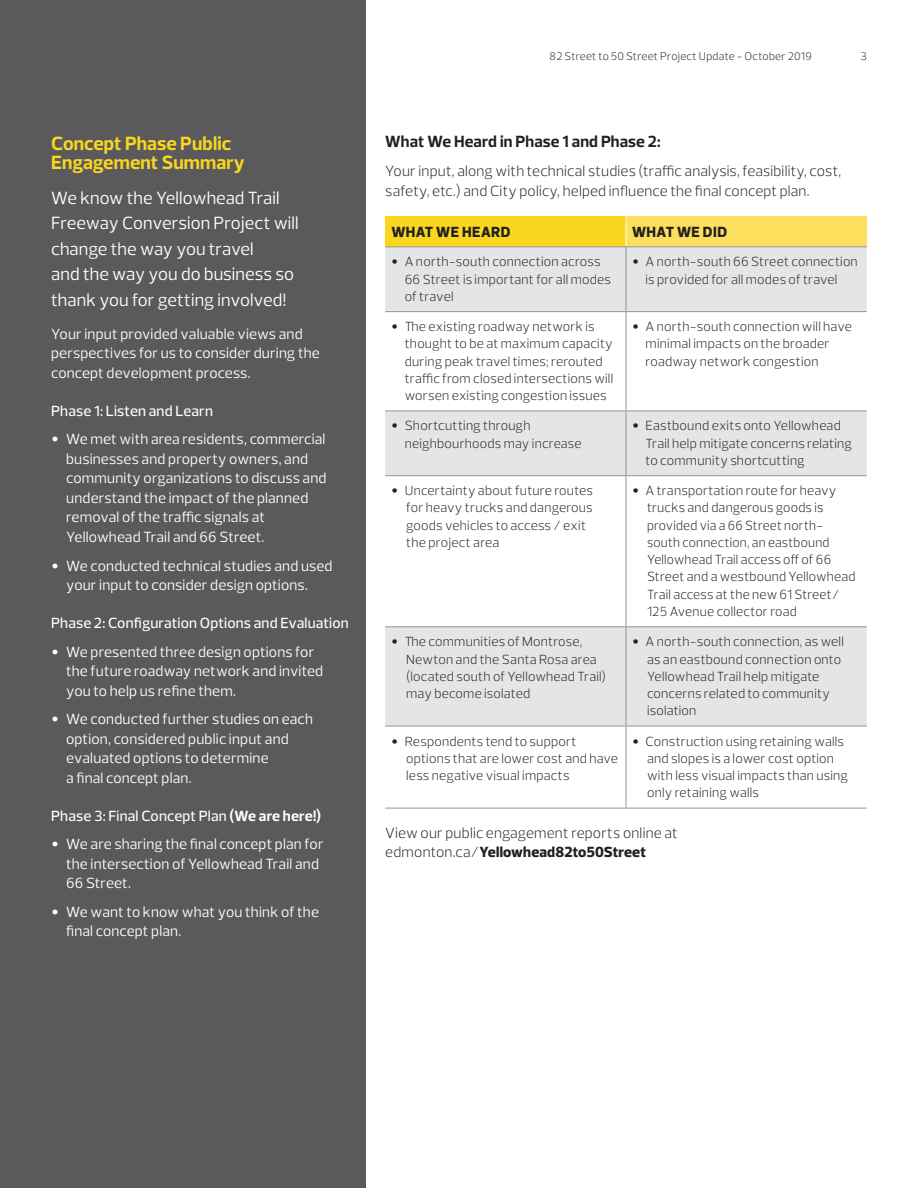
<style>
.page{position:relative;width:918px;height:1188px;background:#fff}
.page>*{position:absolute;margin:0;border:0;box-sizing:border-box;transform-origin:0 0}
.Body{font:700 19.5px/19.5px "Prelo";letter-spacing:.005em;color:#fad71f}
.Body-2{font:18px/25.5px "Prelo";color:#fff}
.Body-3{font:700 16.5px "Prelo";letter-spacing:.005em;color:#231f20}
.Body-4{font:15px/19.5px "Prelo";letter-spacing:.01em;color:#fff}
.Body-5{font:300 15px/19.5px "Prelo";letter-spacing:.01em;color:#231f20}
.Body-6{font:500 15px "Prelo";letter-spacing:.01em;color:#fff}
.Body-7{font:800 15px "Prelo";letter-spacing:.025em;color:#231f20}
.Body-8{font:300 13.5px/17.2px "Prelo";letter-spacing:.015em;color:#231f20}
.Body-9{font:300 11.25px "Prelo";letter-spacing:.02em;color:#231f20}
.s1{font-family:"DIN Pro"}
.s2{font-weight:700}
.s3{font-family:"DIN Pro";font-weight:400}
.s4{font-weight:800}
</style>
<div class="page">
<div style="left:0;top:0;width:366px;height:1188px;background:#5a5a5d"></div>
<svg style="left:385px;top:412px;width:482px;height:314px;fill:#eaebed"></svg>
<svg style="left:385px;top:217px;width:482px;height:94px;background:#eae1b2"></svg>
<hr style="left:385px;top:246px;width:241px;height:1px;background:#939598">
<hr style="left:626px;top:246px;width:241px;height:1px;background:#939598">
<hr style="left:626px;top:247px;width:1px;height:64px;background:#939598">
<hr style="left:385px;top:311px;width:241px;height:1px;background:#939598">
<hr style="left:626px;top:311px;width:241px;height:1px;background:#939598">
<hr style="left:626px;top:312px;width:1px;height:99px;background:#939598">
<hr style="left:385px;top:411px;width:241px;height:1px;background:#939598">
<hr style="left:626px;top:411px;width:241px;height:1px;background:#939598">
<hr style="left:626px;top:411px;width:1px;height:64px;background:#939598">
<hr style="left:385px;top:475px;width:241px;height:1px;background:#939598">
<hr style="left:626px;top:475px;width:241px;height:1px;background:#939598">
<hr style="left:626px;top:476px;width:1px;height:150px;background:#939598">
<hr style="left:385px;top:626px;width:241px;height:1px;background:#939598">
<hr style="left:626px;top:626px;width:241px;height:1px;background:#939598">
<hr style="left:626px;top:627px;width:1px;height:99px;background:#939598">
<hr style="left:385px;top:726px;width:241px;height:1px;background:#939598">
<hr style="left:626px;top:726px;width:241px;height:1px;background:#939598">
<hr style="left:626px;top:726px;width:1px;height:82px;background:#939598">
<hr style="left:385px;top:808px;width:241px;height:1px;background:#939598">
<hr style="left:626px;top:808px;width:241px;height:1px;background:#939598">
<p class="Body" style="left:51px;top:133px;width:195px">Concept Phase Public<br>Engagement Summary</p>
<p class="Body-2" style="left:51px;top:185px;width:249px">We know the Yellowhead Trail<br>Freeway Conversion Project will change the way you travel<br>and the way you do business so thank you for getting involved!</p>
<p class="Body-4" style="left:51px;top:324px;width:270px">Your input provided valuable views and perspectives for us to consider during the concept development process.</p>
<p class="Body-6" style="left:51px;top:401px;width:163px">Phase 1: Listen and Learn</p>
<p class="Body-4" style="left:66px;top:430px;width:262px;text-indent:-15px"><span class="s1">•</span> We met with area residents, commercial businesses and property owners, and community organizations to discuss and understand the impact of the planned removal of the traffic signals at Yellowhead Trail and 66 Street.</p>
<p class="Body-4" style="left:66px;top:556px;width:268px;text-indent:-15px"><span class="s1">•</span> We conducted technical studies and used your input to consider design options.</p>
<p class="Body-6" style="left:51px;top:613px;width:299px">Phase 2: Configuration Options and Evaluation</p>
<p class="Body-4" style="left:66px;top:642px;width:259px;text-indent:-15px"><span class="s1">•</span> We presented three design options for the future roadway network and invited you to help us refine them.</p>
<p class="Body-4" style="left:66px;top:709px;width:248px;text-indent:-15px"><span class="s1">•</span> We conducted further studies on each option, considered public input and evaluated options to determine<br>a final concept plan.</p>
<p class="Body-6" style="left:51px;top:806px;width:271px">Phase 3: Final Concept Plan <span class="s2">(We are here!)</span></p>
<p class="Body-4" style="left:66px;top:835px;width:259px;text-indent:-15px"><span class="s1">•</span> We are sharing the final concept plan for the intersection of Yellowhead Trail and<br>66 Street.</p>
<p class="Body-4" style="left:66px;top:902px;width:254px;text-indent:-15px"><span class="s1">•</span> We want to know what you think of the final concept plan.</p>
<p class="Body-9" style="left:550px;top:49px;width:264px">82 Street to 50 Street Project Update - October 2019</p>
<p class="Body-9" style="left:860px;top:49px;width:8px">3</p>
<p class="Body-3" style="left:385px;top:132px;width:277px">What We Heard in Phase 1 and Phase 2:</p>
<p class="Body-5" style="left:385px;top:161px;width:457px">Your input, along with technical studies (traffic analysis, feasibility, cost, safety, etc.) and City policy, helped influence the final concept plan.</p>
<p class="Body-7" style="left:391px;top:223px;width:121px">WHAT WE HEARD</p>
<p class="Body-7" style="left:632px;top:223px;width:96px">WHAT WE DID</p>
<p class="Body-8" style="left:405px;top:253px;width:208px;text-indent:-14px"><span class="s3">•</span> A north-south connection across<br>66 Street is important for all modes of travel</p>
<p class="Body-8" style="left:632px;top:253px;width:227px;text-align:center"><span class="s3">•</span> A north-south 66 Street connection is provided for all modes of travel</p>
<p class="Body-8" style="left:405px;top:318px;width:210px;text-indent:-14px"><span class="s3">•</span> The existing roadway network is thought to be at maximum capacity during peak travel times; rerouted traffic from closed intersections will worsen existing congestion issues</p>
<p class="Body-8" style="left:646px;top:318px;width:208px;text-indent:-14px"><span class="s3">•</span> A north-south connection will have minimal impacts on the broader roadway network congestion</p>
<p class="Body-8" style="left:405px;top:417px;width:178px;text-indent:-14px"><span class="s3">•</span> Shortcutting through neighbourhoods may increase</p>
<p class="Body-8" style="left:646px;top:417px;width:208px;text-indent:-14px"><span class="s3">•</span> Eastbound exits onto Yellowhead<br>Trail help mitigate concerns relating to community shortcutting</p>
<p class="Body-8" style="left:406px;top:482px;width:188px;text-indent:-15px"><span class="s3">•</span> Uncertainty about future routes for heavy trucks and dangerous goods vehicles to access / exit the project area</p>
<p class="Body-8" style="left:647px;top:482px;width:210px;text-indent:-15px"><span class="s3">•</span> A transportation route for heavy trucks and dangerous goods is provided via a 66 Street north&shy;south connection, an eastbound<br>Yellowhead Trail access off of 66<br>Street and a westbound Yellowhead<br>Trail access at the new 61 Street/<br>125 Avenue collector road</p>
<p class="Body-8" style="left:406px;top:633px;width:201px;text-indent:-15px"><span class="s3">•</span> The communities of Montrose,<br>Newton and the Santa Rosa area (located south of Yellowhead Trail) may become isolated</p>
<p class="Body-8" style="left:647px;top:633px;width:198px;text-indent:-15px"><span class="s3">•</span> A north-south connection, as well as an eastbound connection onto<br>Yellowhead Trail help mitigate concerns related to community isolation</p>
<p class="Body-8" style="left:406px;top:732px;width:213px;text-indent:-15px"><span class="s3">•</span> Respondents tend to support options that are lower cost and have less negative visual impacts</p>
<p class="Body-8" style="left:647px;top:732px;width:202px;text-indent:-15px"><span class="s3">•</span> Construction using retaining walls and slopes is a lower cost option with less visual impacts than using only retaining walls</p>
<p class="Body-5" style="left:385px;top:823px;width:294px">View our public engagement reports online at edmonton.ca/<span class="s4">Yellowhead82to50Street</span></p>
</div>
